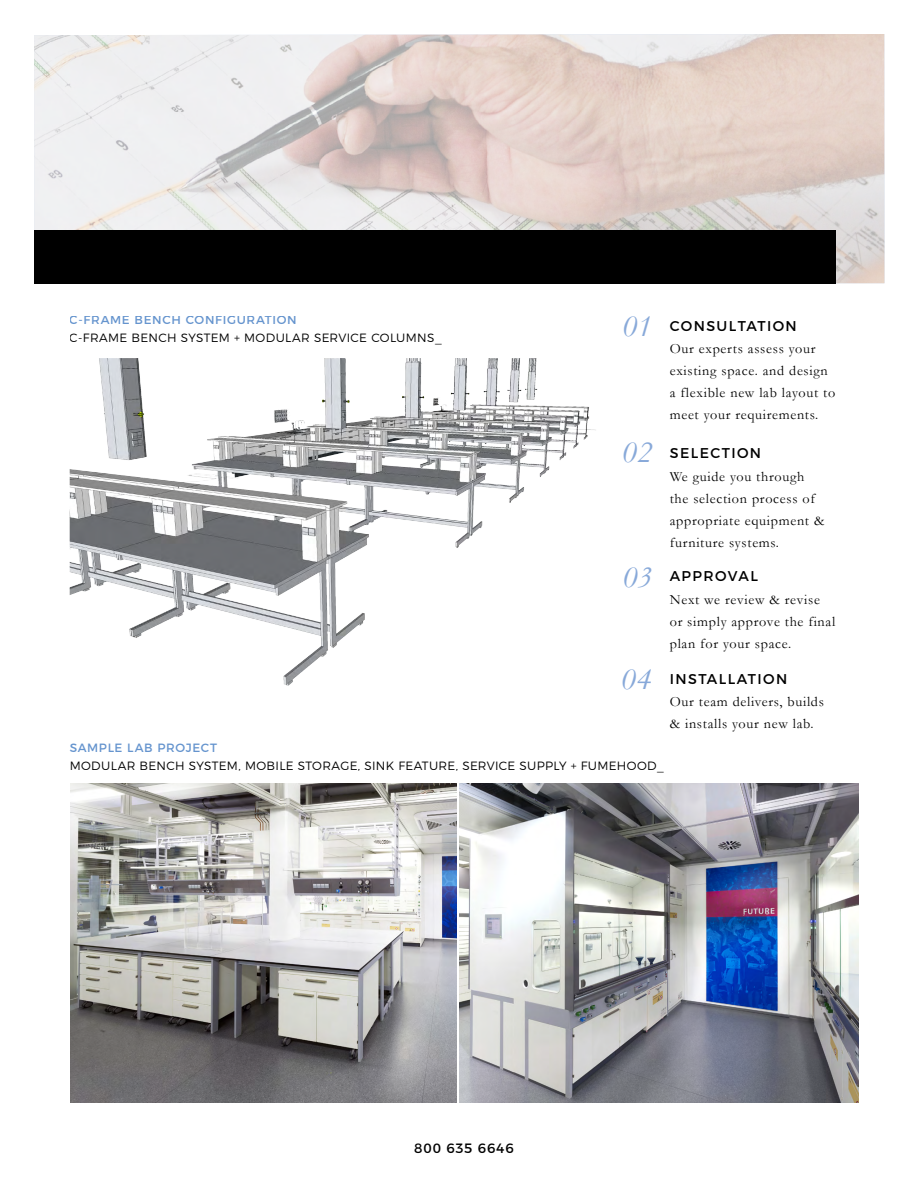
<style>
.page{position:relative;width:918px;height:1188px;background:#fff}
.page>*{position:absolute;margin:0;border:0;box-sizing:border-box;transform-origin:0 0}
.t1{font:italic 31.5px "Garamond";letter-spacing:-.005em;color:#88a9d9}
.t2{font:14.1px/22px "Garamond";letter-spacing:.05em;color:#000}
.t3{font:14.1px "Montserrat";letter-spacing:.1em;color:#000}
.t4{font:13.5px "Montserrat";letter-spacing:.06em;color:#000}
.t5{font:300 12px "Montserrat";letter-spacing:.03em;color:#000}
.t6{font:12px "Montserrat";letter-spacing:.055em;color:#6594ce}
</style>
<div class="page">
<img style="left:34px;top:34px;width:850px;height:249px">
<img style="left:70px;top:358px;width:526px;height:328px">
<img style="left:71px;top:784px;width:386px;height:319px">
<img style="left:459px;top:784px;width:399px;height:319px">
<div style="left:34px;top:230px;width:801px;height:53px;background:#000"></div>
<p class="t6" style="left:70px;top:311px;width:228px">C-FRAME BENCH CONFIGURATION</p>
<p class="t5" style="left:70px;top:329px;width:374px">C-FRAME BENCH SYSTEM + MODULAR SERVICE COLUMNS_</p>
<h1 class="t1" style="left:622px;top:308px;width:31px">01</h1>
<h1 class="t1" style="left:622px;top:433px;width:31px">02</h1>
<h1 class="t1" style="left:623px;top:558px;width:31px">03</h1>
<h1 class="t1" style="left:621px;top:660px;width:32px">04</h1>
<p class="t3" style="left:670px;top:315px;width:129px">CONSULTATION</p>
<p class="t2" style="left:670px;top:338px;width:167px">Our experts assess your existing space. and design a flexible new lab layout to meet your requirements.</p>
<p class="t3" style="left:670px;top:442px;width:93px">SELECTION</p>
<p class="t2" style="left:670px;top:465px;width:156px">We guide you through the selection process of appropriate equipment &amp; furniture systems.</p>
<p class="t3" style="left:670px;top:565px;width:90px">APPROVAL</p>
<p class="t2" style="left:670px;top:588px;width:167px">Next we review &amp; revise or simply approve the final plan for your space.</p>
<p class="t3" style="left:670px;top:667px;width:119px">INSTALLATION</p>
<p class="t2" style="left:670px;top:690px;width:156px">Our team delivers, builds &amp; installs your new lab.</p>
<p class="t6" style="left:70px;top:738px;width:149px">SAMPLE LAB PROJECT</p>
<p class="t5" style="left:70px;top:756px;width:595px">MODULAR BENCH SYSTEM, MOBILE STORAGE, SINK FEATURE, SERVICE SUPPLY + FUMEHOOD_</p>
<p class="t4" style="left:414px;top:1138px;width:101px">800 635 6646</p>
</div>
